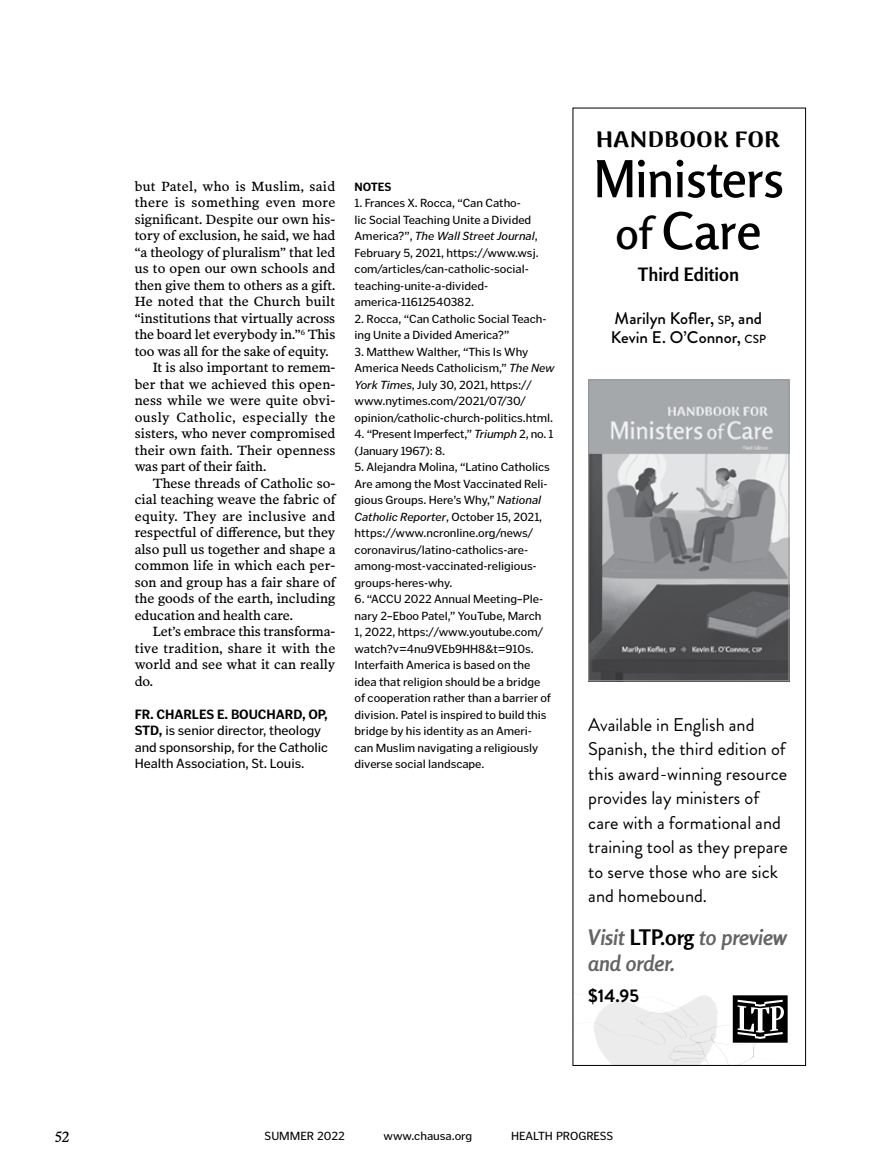
<style>
.page{position:relative;width:878px;height:1175px;background:#fff}
.page>*{position:absolute;margin:0;border:0;box-sizing:border-box;transform-origin:0 0}
.t1{font:600 50.85px/52.1px "Rosario";letter-spacing:-.02em;color:#000;text-align:center}
.t2{font:700 22.2px "Arima Koshi";letter-spacing:.005em;color:#000;scale:1.13 1}
.t3{font:italic 700 21.45px/25.7px "Rosario";color:#636466}
.t4{font:18.3px/24.5px "Brandon Grotesque";color:#000}
.t5{font:700 18.3px "Rosario";color:#000}
.t6{font:700 18.3px "Brandon Grotesque";color:#000}
.t7{font:500 16.8px/19.5px "Brandon Grotesque";color:#000}
.t8{font:15px "Poynter OS Text Three L";color:#000}
.t9{font:13.5px "Poynter OS Text Three L";letter-spacing:.005em;color:#000}
.t10{font:13.5px/16.5px "Poynter Gothic Text";color:#000}
.t11{font:13.5px "Poynter OS Text Three L";letter-spacing:.03em;color:#000}
.t12{font:13.5px "Poynter OS Text Three L";letter-spacing:.04em;color:#000}
.t13{font:13.5px "Poynter OS Text Three L";letter-spacing:.035em;color:#000}
.t14{font:12px/16.5px "Poynter Gothic Text";letter-spacing:-.005em;color:#000}
.t15{font:700 12px "Poynter Gothic Text";letter-spacing:-.005em;color:#000}
.s1{font-weight:700}
.s2{font-style:italic}
.s3{font-size:43.65px}
.s4{font-size:11.85px}
.s5{font-style:inherit}
.s6{font-style:normal;color:#000}
</style>
<div class="page">
<svg style="left:588px;top:379px;width:202px;height:684px"></svg>
<div style="left:572px;top:108px;width:234px;height:957px;border:1px solid #000"></div>
<p class="t11" style="left:135px;top:178px;width:202px">but Patel, who is Muslim, said</p>
<p class="t13" style="left:135px;top:194px;width:202px">there is something even more</p>
<p class="t9" style="left:135px;top:211px;width:202px">significant. Despite our own his-</p>
<p class="t9" style="left:135px;top:227px;width:202px">tory of exclusion, he said, we had</p>
<p class="t9" style="left:135px;top:244px;width:202px">“a theology of pluralism” that led</p>
<p class="t9" style="left:135px;top:260px;width:202px">us to open our own schools and</p>
<p class="t9" style="left:135px;top:277px;width:202px">then give them to others as a gift.</p>
<p class="t9" style="left:135px;top:293px;width:202px">He noted that the Church built</p>
<p class="t9" style="left:135px;top:310px;width:202px">“institutions that virtually across</p>
<p class="t9" style="left:135px;top:326px;width:202px">the board let everybody in.”<sup>6</sup> This</p>
<p class="t9" style="left:135px;top:343px;width:195px">too was all for the sake of equity.</p>
<p class="t9" style="left:153px;top:359px;width:184px">It is also important to remem-</p>
<p class="t9" style="left:135px;top:376px;width:202px">ber that we achieved this open-</p>
<p class="t9" style="left:135px;top:392px;width:202px">ness while we were quite obvi-</p>
<p class="t12" style="left:135px;top:409px;width:202px">ously Catholic, especially the</p>
<p class="t9" style="left:135px;top:425px;width:202px">sisters, who never compromised</p>
<p class="t9" style="left:135px;top:442px;width:202px">their own faith. Their openness</p>
<p class="t9" style="left:135px;top:458px;width:133px">was part of their faith.</p>
<p class="t9" style="left:153px;top:475px;width:184px">These threads of Catholic so-</p>
<p class="t9" style="left:135px;top:491px;width:202px">cial teaching weave the fabric of</p>
<p class="t11" style="left:135px;top:508px;width:202px">equity. They are inclusive and</p>
<p class="t9" style="left:135px;top:524px;width:202px">respectful of difference, but they</p>
<p class="t9" style="left:135px;top:541px;width:202px">also pull us together and shape a</p>
<p class="t9" style="left:135px;top:557px;width:202px">common life in which each per-</p>
<p class="t9" style="left:135px;top:574px;width:202px">son and group has a fair share of</p>
<p class="t9" style="left:135px;top:590px;width:202px">the goods of the earth, including</p>
<p class="t9" style="left:135px;top:607px;width:160px">education and health care.</p>
<p class="t9" style="left:153px;top:623px;width:184px">Let’s embrace this transforma-</p>
<p class="t9" style="left:135px;top:640px;width:202px">tive tradition, share it with the</p>
<p class="t9" style="left:135px;top:656px;width:202px">world and see what it can really</p>
<p class="t9" style="left:135px;top:673px;width:20px">do.</p>
<p class="t10" style="left:135px;top:706px;width:195px"><span class="s1">FR. CHARLES E. BOUCHARD, OP,<br>STD,</span> is senior director, theology and sponsorship, for the Catholic<br>Health Association, St. Louis.</p>
<p class="t15" style="left:354px;top:179px;width:38px">NOTES</p>
<p class="t14" style="left:354px;top:195px;width:185px">1. Frances X. Rocca, “Can Catho-<br>lic Social Teaching Unite a Divided America?”, <span class="s2">The Wall Street Journal</span>, February 5, 2021, https://www.wsj. com/articles/can-catholic-social&shy;teaching-unite-a-divided&shy;america-11612540382.</p>
<p class="t14" style="left:354px;top:310px;width:193px">2. Rocca, “Can Catholic Social Teach&shy;ing Unite a Divided America?”</p>
<p class="t14" style="left:354px;top:343px;width:201px">3. Matthew Walther, “This Is Why America Needs Catholicism,” <span class="s2">The New York Times</span>, July 30, 2021, https:// www.nytimes.com/2021/07/30/ opinion/catholic-church-politics.html.</p>
<p class="t14" style="left:354px;top:426px;width:200px">4. “Present Imperfect,” <span class="s2">Triumph</span> 2, no. 1 (January 1967): 8.</p>
<p class="t14" style="left:354px;top:459px;width:197px">5. Alejandra Molina, “Latino Catholics Are among the Most Vaccinated Reli&shy;gious Groups. Here’s Why,” <span class="s2">National Catholic Reporter</span>, October 15, 2021, https://www.ncronline.org/news/ coronavirus/latino-catholics-are&shy;among-most-vaccinated-religious&shy;groups-heres-why.</p>
<p class="t14" style="left:354px;top:591px;width:198px">6. “ACCU 2022 Annual Meeting–Ple&shy;nary 2–Eboo Patel,” YouTube, March 1, 2022, https://www.youtube.com/ watch?v=4nu9VEb9HH8&amp;t=910s.<br>Interfaith America is based on the idea that religion should be a bridge of cooperation rather than a barrier of division. Patel is inspired to build this bridge by his identity as an Ameri&shy;can Muslim navigating a religiously diverse social landscape.</p>
<h2 class="t2" style="left:595px;top:126px;width:165px">HANDBOOK FOR</h2>
<h1 class="t1" style="left:593px;top:149px;width:192px">Ministers <span class="s3">of</span> Care</h1>
<h3 class="t5" style="left:637px;top:259px;width:103px">Third Edition</h3>
<h3 class="t7" style="left:610px;top:308px;width:157px">Marilyn Kofler, <span class="s4">SP</span><span class="s5">,</span> and<br>Kevin E. O’Connor, <span class="s4">CSP</span></h3>
<h3 class="t4" style="left:588px;top:712px;width:201px">Available in English and<br>Spanish, the third edition of this award-winning resource provides lay ministers of care with a formational and training tool as they prepare to serve those who are sick and homebound.</h3>
<h3 class="t3" style="left:588px;top:922px;width:200px">Visit <span class="s6">LTP.org</span> to preview and order.</h3>
<h3 class="t6" style="left:588px;top:982px;width:52px">$14.95</h3>
<p class="t8" style="left:55px;top:1128px;width:16px">52</p>
<p class="t14" style="left:264px;top:1127px;width:82px">SUMMER 2022</p>
<p class="t14" style="left:383px;top:1127px;width:90px">www.chausa.org</p>
<p class="t14" style="left:511px;top:1127px;width:104px">HEALTH PROGRESS</p>
</div>
